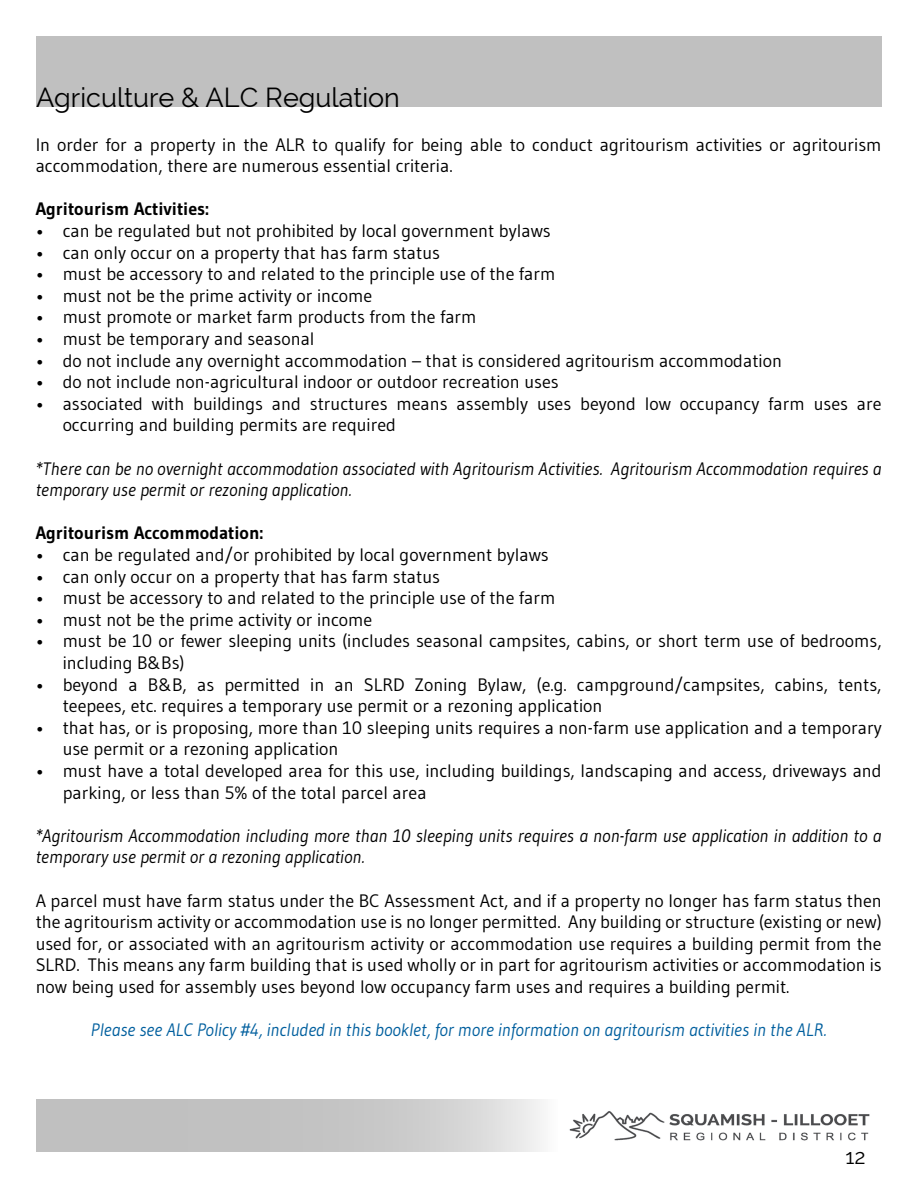
<style>
.page{position:relative;width:918px;height:1188px;background:#fff}
.page>*{position:absolute;margin:0;border:0;box-sizing:border-box;transform-origin:0 0}
.t1{font:27px "Raleway";color:#000}
.t2{font:21px "Raleway";color:#000}
.t3{font:18px/21.6px "Gudea";color:#000}
.t4{font:italic 18px/21.6px "Gudea";color:#000}
.t5{font:italic 18px "Gudea";color:#005f9e}
.t6{font:700 18px "Gudea";color:#000}
</style>
<div class="page">
<img style="left:569px;top:1111px;width:301px;height:30px">
<svg style="left:36px;top:1100px;width:506px;height:52px;background:#c8c8c8"></svg>
<div style="left:36px;top:36px;width:846px;height:71px;background:#c0c0c0"></div>
<h1 class="t1" style="left:36px;top:82px;width:365px">Agriculture &amp; ALC Regulation</h1>
<p class="t3" style="left:36px;top:133px;width:847px">In order for a property in the ALR to qualify for being able to conduct agritourism activities or agritourism accommodation, there are numerous essential criteria.</p>
<p class="t6" style="left:36px;top:198px;width:175px">Agritourism Activities:</p>
<p class="t3" style="left:36px;top:220px;width:517px">• can be regulated but not prohibited by local government bylaws</p>
<p class="t3" style="left:36px;top:241px;width:406px">• can only occur on a property that has farm status</p>
<p class="t3" style="left:36px;top:263px;width:521px">• must be accessory to and related to the principle use of the farm</p>
<p class="t3" style="left:36px;top:285px;width:338px">• must not be the prime activity or income</p>
<p class="t3" style="left:36px;top:306px;width:442px">• must promote or market farm products from the farm</p>
<p class="t3" style="left:36px;top:328px;width:280px">• must be temporary and seasonal</p>
<p class="t3" style="left:36px;top:349px;width:748px">• do not include any overnight accommodation – that is considered agritourism accommodation</p>
<p class="t3" style="left:36px;top:371px;width:525px">• do not include non-agricultural indoor or outdoor recreation uses</p>
<p class="t3" style="left:63px;top:393px;width:820px;text-indent:-27px">• associated with buildings and structures means assembly uses beyond low occupancy farm uses are occurring and building permits are required</p>
<p class="t4" style="left:36px;top:457px;width:847px">*There can be no overnight accommodation associated with Agritourism Activities. Agritourism Accommodation requires a temporary use permit or rezoning application.</p>
<p class="t6" style="left:36px;top:522px;width:229px">Agritourism Accommodation:</p>
<p class="t3" style="left:36px;top:544px;width:515px">• can be regulated and/or prohibited by local government bylaws</p>
<p class="t3" style="left:36px;top:565px;width:406px">• can only occur on a property that has farm status</p>
<p class="t3" style="left:36px;top:587px;width:521px">• must be accessory to and related to the principle use of the farm</p>
<p class="t3" style="left:36px;top:609px;width:338px">• must not be the prime activity or income</p>
<p class="t3" style="left:63px;top:630px;width:821px;text-indent:-27px">• must be 10 or fewer sleeping units (includes seasonal campsites, cabins, or short term use of bedrooms, including B&amp;Bs)</p>
<p class="t3" style="left:63px;top:673px;width:821px;text-indent:-27px">• beyond a B&amp;B, as permitted in an SLRD Zoning Bylaw, (e.g. campground/campsites, cabins, tents, teepees, etc. requires a temporary use permit or a rezoning application</p>
<p class="t3" style="left:63px;top:717px;width:821px;text-indent:-27px">• that has, or is proposing, more than 10 sleeping units requires a non-farm use application and a temporary use permit or a rezoning application</p>
<p class="t3" style="left:63px;top:760px;width:821px;text-indent:-27px">• must have a total developed area for this use, including buildings, landscaping and access, driveways and parking, or less than 5% of the total parcel area</p>
<p class="t4" style="left:36px;top:824px;width:847px">*Agritourism Accommodation including more than 10 sleeping units requires a non-farm use application in addition to a temporary use permit or a rezoning application.</p>
<p class="t3" style="left:36px;top:889px;width:848px;text-align:justify">A parcel must have farm status under the BC Assessment Act, and if a property no longer has farm status then the agritourism activity or accommodation use is no longer permitted. Any building or structure (existing or new) used for, or associated with an agritourism activity or accommodation use requires a building permit from the SLRD. This means any farm building that is used wholly or in part for agritourism activities or accommodation is now being used for assembly uses beyond low occupancy farm uses and requires a building permit.</p>
<p class="t5" style="left:91px;top:1019px;width:737px">Please see ALC Policy #4, included in this booklet, for more information on agritourism activities in the ALR.</p>
<p class="t2" style="left:846px;top:1145px;width:22px">12</p>
</div>
